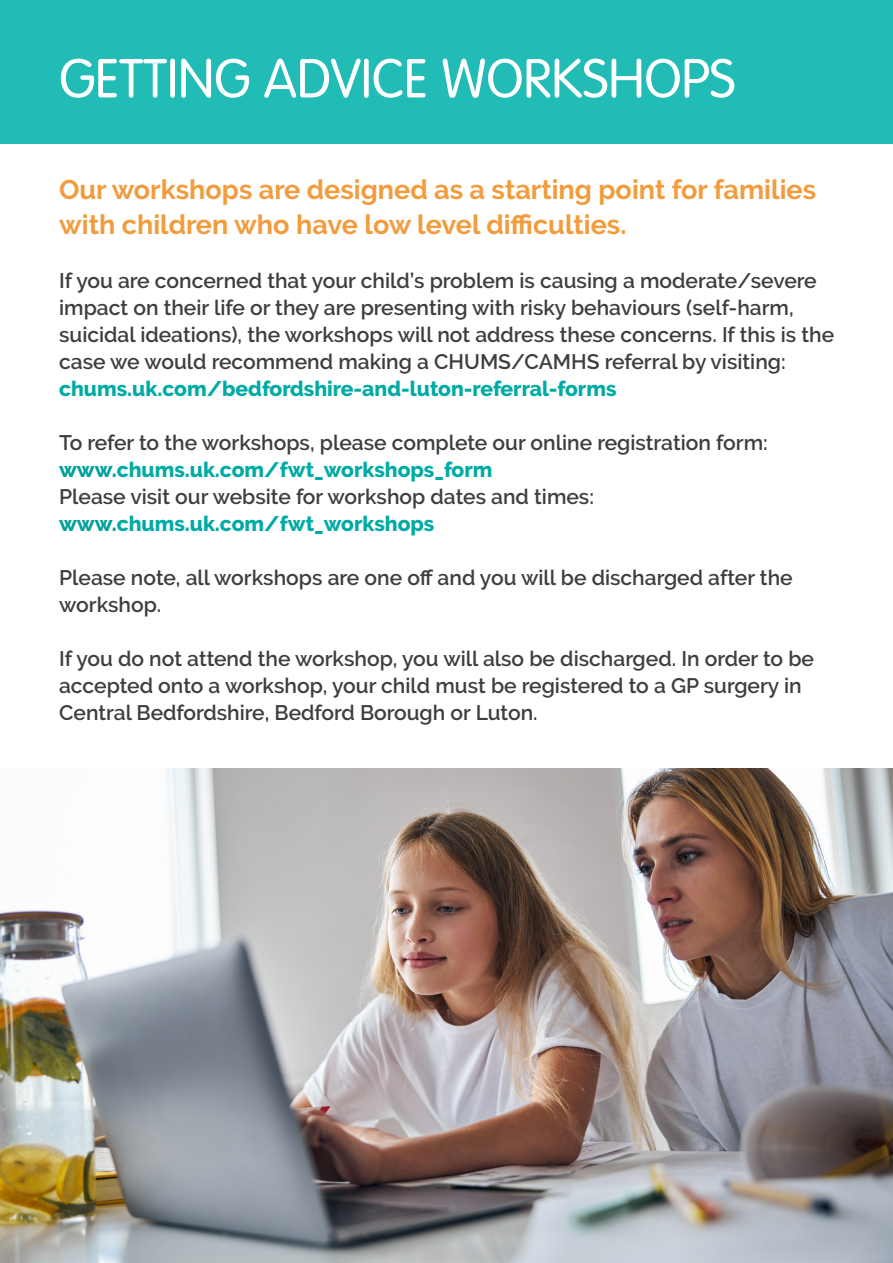
<style>
.page{position:relative;width:893px;height:1263px;background:#fff}
.page>*{position:absolute;margin:0;border:0;box-sizing:border-box;transform-origin:0 0}
.t1{font:300 54px "VAG Rounded Std";color:#fff}
.t2{font:700 27px/34.5px "Raleway";color:#f29c3d}
.t3{font:600 21px/27px "Raleway";color:#3e3e3f}
.t4{font:800 21px "Raleway";color:#00aba5}
.s1{font-weight:800;color:#00aba5}
.s2{font-weight:800;color:#00a19c}
.s3{color:#00a19c}
</style>
<div class="page">
<div style="left:0;top:0;width:893px;height:143px;background:#22bcb6"></div>
<img style="left:0;top:768px;width:893px;height:495px">
<p class="t1" style="left:59px;top:48px;width:678px">GETTING ADVICE WORKSHOPS</p>
<p class="t2" style="left:59px;top:173px;width:758px">Our workshops are designed as a starting point for families with children who have low level difficulties.</p>
<p class="t3" style="left:59px;top:267px;width:776px">If you are concerned that your child’s problem is causing a moderate/severe impact on their life or they are presenting with risky behaviours (self-harm, suicidal ideations), the workshops will not address these concerns. If this is the case we would recommend making a CHUMS/CAMHS referral by visiting: <span class="s1">chums.uk.com/bedfordshire-and-luton-referral-forms</span></p>
<p class="t3" style="left:59px;top:429px;width:710px">To refer to the workshops, please complete our online registration form: <span class="s2">www.</span><span class="s1">chums.uk.com/fwt_workshops_form</span></p>
<p class="t3" style="left:59px;top:483px;width:536px">Please visit our website for workshop dates and times:</p>
<p class="t4" style="left:59px;top:511px;width:377px"><span class="s3">www.</span>chums.uk.com/fwt_workshops</p>
<p class="t3" style="left:59px;top:564px;width:735px">Please note, all workshops are one off and you will be discharged after the workshop.</p>
<p class="t3" style="left:59px;top:645px;width:756px">If you do not attend the workshop, you will also be discharged. In order to be accepted onto a workshop, your child must be registered to a GP surgery in<br>Central Bedfordshire, Bedford Borough or Luton.</p>
</div>
